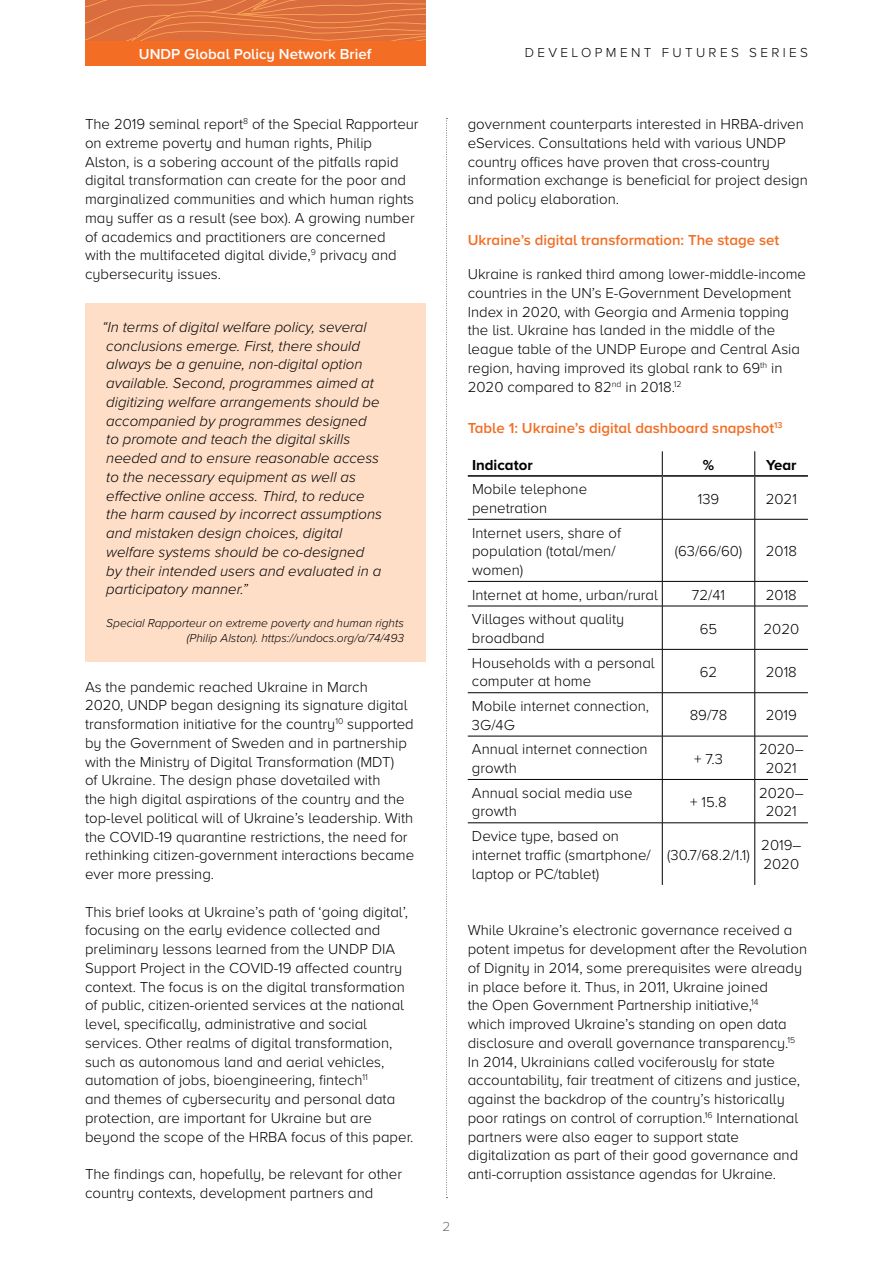
<style>
.page{position:relative;width:893px;height:1263px;background:#fff}
.page>*{position:absolute;margin:0;border:0;box-sizing:border-box;transform-origin:0 0}
.t1{font:300 15px/18.8px "Proxima Nova A";color:#000}
.t2{font:italic 300 15px/18.8px "Proxima Nova";color:#000}
.t3{font:600 15px "Proxima Nova A";color:#f36e24}
.t4{font:600 15px "Proxima Nova A";color:#fff}
.t5{font:700 15px "Proxima Nova A";color:#000}
.t6{font:300 13.5px "Proxima Nova A";letter-spacing:.25em;color:#000}
.t7{font:300 13.5px "Proxima Nova A";color:#6d6e71}
.t8{font:italic 300 12px/14.2px "Proxima Nova";color:#000;text-align:right}
</style>
<div class="page">
<div style="left:85px;top:40px;width:340px;height:26px;background:#f36e24"></div>
<svg style="left:85px;top:0;width:340px;height:40px;background:#de7440"></svg>
<svg style="left:446px;top:118px;width:1px;height:1080px"></svg>
<div style="left:85px;top:303px;width:340px;height:307px;background:#fedec7"></div>
<div style="left:85px;top:605px;width:340px;height:56px;background:#fedec7"></div>
<svg style="left:662px;top:451px;width:1px;height:24px"></svg>
<svg style="left:754px;top:451px;width:1px;height:24px"></svg>
<hr style="left:662px;top:477px;width:1px;height:42px;background:#000">
<hr style="left:754px;top:477px;width:1px;height:42px;background:#000">
<hr style="left:468px;top:519px;width:194px;height:1px;background:#000">
<hr style="left:662px;top:519px;width:93px;height:1px;background:#000">
<hr style="left:662px;top:519px;width:1px;height:62px;background:#000">
<hr style="left:755px;top:519px;width:53px;height:1px;background:#000">
<hr style="left:754px;top:519px;width:1px;height:62px;background:#000">
<hr style="left:468px;top:581px;width:194px;height:1px;background:#000">
<hr style="left:662px;top:581px;width:93px;height:1px;background:#000">
<svg style="left:662px;top:582px;width:1px;height:24px"></svg>
<hr style="left:755px;top:581px;width:53px;height:1px;background:#000">
<svg style="left:754px;top:582px;width:1px;height:24px"></svg>
<hr style="left:468px;top:606px;width:194px;height:1px;background:#000">
<hr style="left:662px;top:606px;width:93px;height:1px;background:#000">
<hr style="left:662px;top:606px;width:1px;height:43px;background:#000">
<hr style="left:755px;top:606px;width:53px;height:1px;background:#000">
<hr style="left:754px;top:606px;width:1px;height:43px;background:#000">
<hr style="left:468px;top:649px;width:194px;height:1px;background:#000">
<hr style="left:662px;top:649px;width:93px;height:1px;background:#000">
<hr style="left:662px;top:649px;width:1px;height:43px;background:#000">
<hr style="left:755px;top:649px;width:53px;height:1px;background:#000">
<hr style="left:754px;top:649px;width:1px;height:43px;background:#000">
<hr style="left:468px;top:692px;width:194px;height:1px;background:#000">
<hr style="left:662px;top:692px;width:93px;height:1px;background:#000">
<hr style="left:662px;top:693px;width:1px;height:43px;background:#000">
<hr style="left:755px;top:692px;width:53px;height:1px;background:#000">
<hr style="left:754px;top:693px;width:1px;height:43px;background:#000">
<hr style="left:468px;top:736px;width:194px;height:1px;background:#000">
<hr style="left:662px;top:736px;width:93px;height:1px;background:#000">
<hr style="left:662px;top:736px;width:1px;height:43px;background:#000">
<hr style="left:755px;top:736px;width:53px;height:1px;background:#000">
<hr style="left:754px;top:736px;width:1px;height:43px;background:#000">
<hr style="left:468px;top:779px;width:194px;height:1px;background:#000">
<hr style="left:662px;top:779px;width:93px;height:1px;background:#000">
<hr style="left:662px;top:780px;width:1px;height:43px;background:#000">
<hr style="left:755px;top:779px;width:53px;height:1px;background:#000">
<hr style="left:754px;top:780px;width:1px;height:43px;background:#000">
<hr style="left:468px;top:822px;width:194px;height:1px;background:#000">
<hr style="left:662px;top:822px;width:93px;height:1px;background:#000">
<hr style="left:662px;top:823px;width:1px;height:62px;background:#000">
<hr style="left:755px;top:822px;width:53px;height:1px;background:#000">
<hr style="left:754px;top:823px;width:1px;height:62px;background:#000">
<hr style="left:468px;top:475px;width:194px;height:2px;background:#000">
<hr style="left:662px;top:475px;width:93px;height:2px;background:#000">
<hr style="left:755px;top:475px;width:53px;height:2px;background:#000">
<p class="t4" style="left:139px;top:45px;width:234px">UNDP Global Policy Network Brief</p>
<p class="t6" style="left:525px;top:45px;width:285px">DEVELOPMENT FUTURES SERIES</p>
<p class="t1" style="left:85px;top:115px;width:335px">The 2019 seminal report<sup>8</sup> of the Special Rapporteur on extreme poverty and human rights, Philip Alston, is a sobering account of the pitfalls rapid digital transformation can create for the poor and marginalized communities and which human rights may suffer as a result (see box). A growing number of academics and practitioners are concerned<br>with the multifaceted digital divide,<sup>9</sup> privacy and cybersecurity issues.</p>
<p class="t2" style="left:102px;top:317px;width:281px">“In terms of digital welfare policy, several conclusions emerge. First, there should always be a genuine, non-digital option available. Second, programmes aimed at digitizing welfare arrangements should be accompanied by programmes designed<br>to promote and teach the digital skills needed and to ensure reasonable access to the necessary equipment as well as effective online access. Third, to reduce the harm caused by incorrect assumptions and mistaken design choices, digital welfare systems should be co-designed<br>by their intended users and evaluated in a participatory manner.”</p>
<p class="t8" style="left:106px;top:615px;width:299px">Special Rapporteur on extreme poverty and human rights (Philip Alston). https://undocs.org/a/74/493</p>
<p class="t1" style="left:85px;top:677px;width:331px">As the pandemic reached Ukraine in March<br>2020, UNDP began designing its signature digital transformation initiative for the country<sup>10</sup> supported by the Government of Sweden and in partnership with the Ministry of Digital Transformation (MDT)<br>of Ukraine. The design phase dovetailed with<br>the high digital aspirations of the country and the top-level political will of Ukraine’s leadership. With the COVID-19 quarantine restrictions, the need for rethinking citizen-government interactions became ever more pressing.</p>
<p class="t1" style="left:85px;top:902px;width:330px">This brief looks at Ukraine’s path of ‘going digital’, focusing on the early evidence collected and preliminary lessons learned from the UNDP DIA Support Project in the COVID-19 affected country context. The focus is on the digital transformation of public, citizen-oriented services at the national level, specifically, administrative and social services. Other realms of digital transformation, such as autonomous land and aerial vehicles, automation of jobs, bioengineering, fintech<sup>11<br></sup>and themes of cybersecurity and personal data protection, are important for Ukraine but are beyond the scope of the HRBA focus of this paper.</p>
<p class="t1" style="left:85px;top:1165px;width:319px">The findings can, hopefully, be relevant for other country contexts, development partners and</p>
<p class="t7" style="left:443px;top:1218px;width:9px">2</p>
<p class="t1" style="left:468px;top:115px;width:342px">government counterparts interested in HRBA-driven eServices. Consultations held with various UNDP country offices have proven that cross-country information exchange is beneficial for project design and policy elaboration.</p>
<p class="t3" style="left:468px;top:231px;width:313px">Ukraine’s digital transformation: The stage set</p>
<p class="t1" style="left:468px;top:265px;width:340px">Ukraine is ranked third among lower-middle-income countries in the UN’s E-Government Development Index in 2020, with Georgia and Armenia topping the list. Ukraine has landed in the middle of the league table of the UNDP Europe and Central Asia region, having improved its global rank to 69<sup>th</sup> in 2020 compared to 82<sup>nd</sup> in 2018.<sup>12</sup></p>
<p class="t3" style="left:468px;top:419px;width:316px">Table 1: Ukraine’s digital dashboard snapshot<sup>13</sup></p>
<p class="t5" style="left:472px;top:456px;width:62px">Indicator</p>
<p class="t5" style="left:703px;top:456px;width:13px">%</p>
<p class="t5" style="left:766px;top:456px;width:32px">Year</p>
<p class="t1" style="left:472px;top:480px;width:117px">Mobile telephone penetration</p>
<p class="t1" style="left:698px;top:489px;width:23px">139</p>
<p class="t1" style="left:766px;top:489px;width:33px">2021</p>
<p class="t1" style="left:472px;top:523px;width:150px">Internet users, share of population (total/men/ women)</p>
<p class="t1" style="left:675px;top:542px;width:69px">(63/66/60)</p>
<p class="t1" style="left:766px;top:542px;width:33px">2018</p>
<p class="t1" style="left:472px;top:585px;width:188px">Internet at home, urban/rural</p>
<p class="t1" style="left:692px;top:585px;width:35px">72/41</p>
<p class="t1" style="left:766px;top:585px;width:33px">2018</p>
<p class="t1" style="left:472px;top:610px;width:154px">Villages without quality broadband</p>
<p class="t1" style="left:700px;top:619px;width:19px">65</p>
<p class="t1" style="left:763px;top:619px;width:37px">2020</p>
<p class="t1" style="left:472px;top:653px;width:184px">Households with a personal computer at home</p>
<p class="t1" style="left:700px;top:663px;width:19px">62</p>
<p class="t1" style="left:766px;top:663px;width:33px">2018</p>
<p class="t1" style="left:472px;top:697px;width:179px">Mobile internet connection,<br>3G/4G</p>
<p class="t1" style="left:690px;top:706px;width:39px">89/78</p>
<p class="t1" style="left:766px;top:706px;width:33px">2019</p>
<p class="t1" style="left:472px;top:740px;width:177px">Annual internet connection growth</p>
<p class="t1" style="left:694px;top:749px;width:30px">+ 7.3</p>
<p class="t1" style="left:759px;top:740px;width:46px;text-align:center">2020–<br>2021</p>
<p class="t1" style="left:472px;top:783px;width:162px">Annual social media use growth</p>
<p class="t1" style="left:690px;top:793px;width:38px">+ 15.8</p>
<p class="t1" style="left:759px;top:783px;width:46px;text-align:center">2020–<br>2021</p>
<p class="t1" style="left:472px;top:827px;width:180px">Device type, based on internet traffic (smartphone/ laptop or PC/tablet)</p>
<p class="t1" style="left:667px;top:846px;width:84px">(30.7/68.2/1.1)</p>
<p class="t1" style="left:761px;top:836px;width:42px">2019–<br>2020</p>
<p class="t1" style="left:468px;top:921px;width:341px">While Ukraine’s electronic governance received a potent impetus for development after the Revolution of Dignity in 2014, some prerequisites were already in place before it. Thus, in 2011, Ukraine joined<br>the Open Government Partnership initiative,<sup>14<br></sup>which improved Ukraine’s standing on open data disclosure and overall governance transparency.<sup>15<br></sup>In 2014, Ukrainians called vociferously for state accountability, fair treatment of citizens and justice, against the backdrop of the country’s historically poor ratings on control of corruption.<sup>16</sup> International partners were also eager to support state digitalization as part of their good governance and anti-corruption assistance agendas for Ukraine.</p>
</div>
